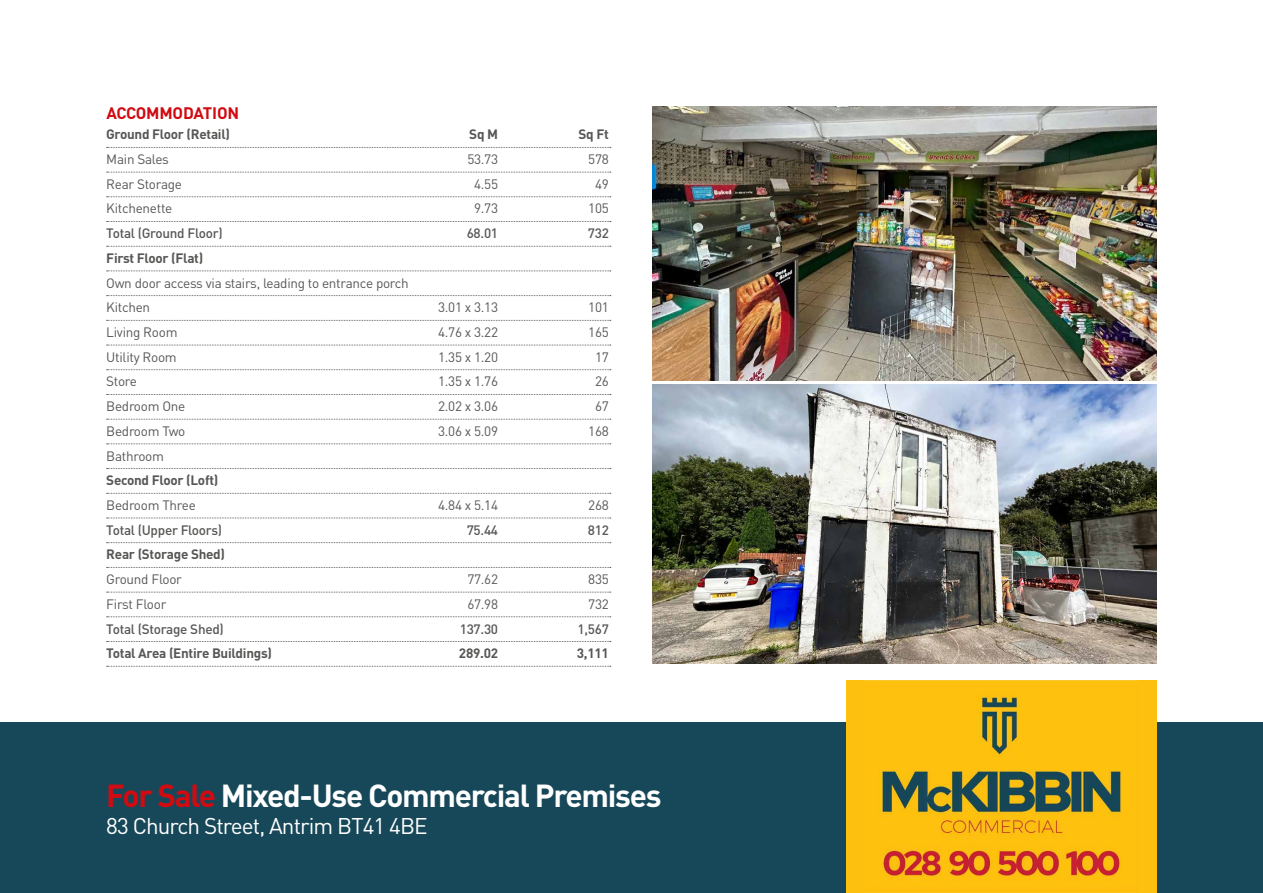
<style>
.page{position:relative;width:1263px;height:893px;background:#fff}
.page>*{position:absolute;margin:0;border:0;box-sizing:border-box;transform-origin:0 0}
.t1{font:700 31.5px "DIN Pro";letter-spacing:-.04em;color:#fff}
.t2{font:22.5px "DIN Pro";letter-spacing:-.04em;color:#fff}
.t3{font:700 16.5px "DIN Pro";letter-spacing:-.01em;color:#d20a11}
.t4{font:13.5px/24.8px "DIN Pro";letter-spacing:-.02em;color:#575756}
.t5{font:700 13.5px "DIN Pro";letter-spacing:-.02em;color:#575756}
.t6{font:500 13.5px "DIN Pro";letter-spacing:-.02em;color:#575756}
.s1{color:#d20a11}
</style>
<div class="page">
<div style="left:0;top:723px;width:1263px;height:170px;background:#174859"></div>
<svg style="left:107px;top:147px;width:504px;height:1px"></svg>
<svg style="left:107px;top:172px;width:504px;height:1px"></svg>
<svg style="left:107px;top:196px;width:504px;height:1px"></svg>
<svg style="left:107px;top:221px;width:504px;height:1px"></svg>
<svg style="left:107px;top:246px;width:504px;height:1px"></svg>
<svg style="left:107px;top:271px;width:504px;height:1px"></svg>
<svg style="left:107px;top:295px;width:504px;height:1px"></svg>
<svg style="left:107px;top:320px;width:504px;height:1px"></svg>
<svg style="left:107px;top:345px;width:504px;height:1px"></svg>
<svg style="left:107px;top:369px;width:504px;height:1px"></svg>
<svg style="left:107px;top:394px;width:504px;height:1px"></svg>
<svg style="left:107px;top:419px;width:504px;height:1px"></svg>
<svg style="left:107px;top:443px;width:504px;height:1px"></svg>
<svg style="left:107px;top:468px;width:504px;height:1px"></svg>
<svg style="left:107px;top:493px;width:504px;height:1px"></svg>
<svg style="left:107px;top:518px;width:504px;height:1px"></svg>
<svg style="left:107px;top:542px;width:504px;height:1px"></svg>
<svg style="left:107px;top:567px;width:504px;height:1px"></svg>
<svg style="left:107px;top:592px;width:504px;height:1px"></svg>
<svg style="left:107px;top:616px;width:504px;height:1px"></svg>
<svg style="left:107px;top:641px;width:504px;height:1px"></svg>
<svg style="left:107px;top:666px;width:504px;height:1px"></svg>
<div style="left:846px;top:680px;width:311px;height:213px;background:#fdc00f"></div>
<img style="left:866px;top:680px;width:271px;height:211px">
<img style="left:653px;top:106px;width:504px;height:275px">
<img style="left:653px;top:385px;width:504px;height:278px">
<p class="t3" style="left:106px;top:102px;width:134px">ACCOMMODATION</p>
<p class="t5" style="left:106px;top:125px;width:125px">Ground Floor (Retail)</p>
<p class="t5" style="left:469px;top:125px;width:30px">Sq M</p>
<p class="t5" style="left:578px;top:125px;width:32px">Sq Ft</p>
<p class="t4" style="left:106px;top:146px;width:64px">Main Sales</p>
<p class="t4" style="left:467px;top:146px;width:32px">53.73</p>
<p class="t4" style="left:588px;top:146px;width:22px">578</p>
<p class="t4" style="left:106px;top:171px;width:77px">Rear Storage</p>
<p class="t4" style="left:474px;top:171px;width:25px">4.55</p>
<p class="t4" style="left:595px;top:171px;width:15px">49</p>
<p class="t4" style="left:106px;top:196px;width:67px">Kitchenette</p>
<p class="t4" style="left:474px;top:196px;width:25px">9.73</p>
<p class="t4" style="left:588px;top:196px;width:22px">105</p>
<p class="t6" style="left:106px;top:224px;width:118px">Total (Ground Floor)</p>
<p class="t6" style="left:467px;top:224px;width:33px">68.01</p>
<p class="t6" style="left:588px;top:224px;width:23px">732</p>
<p class="t5" style="left:106px;top:249px;width:99px">First Floor (Flat)</p>
<p class="t4" style="left:106px;top:270px;width:304px">Own door access via stairs, leading to entrance porch<br>Kitchen</p>
<p class="t4" style="left:438px;top:294px;width:62px">3.01 x 3.13</p>
<p class="t4" style="left:588px;top:294px;width:22px">101</p>
<p class="t4" style="left:106px;top:319px;width:73px">Living Room</p>
<p class="t4" style="left:438px;top:319px;width:62px">4.76 x 3.22</p>
<p class="t4" style="left:588px;top:319px;width:22px">165</p>
<p class="t4" style="left:106px;top:344px;width:72px">Utility Room</p>
<p class="t4" style="left:438px;top:344px;width:62px">1.35 x 1.20</p>
<p class="t4" style="left:595px;top:344px;width:15px">17</p>
<p class="t4" style="left:106px;top:369px;width:32px">Store</p>
<p class="t4" style="left:438px;top:369px;width:62px">1.35 x 1.76</p>
<p class="t4" style="left:595px;top:369px;width:15px">26</p>
<p class="t4" style="left:106px;top:393px;width:81px">Bedroom One</p>
<p class="t4" style="left:438px;top:393px;width:62px">2.02 x 3.06</p>
<p class="t4" style="left:595px;top:393px;width:15px">67</p>
<p class="t4" style="left:106px;top:418px;width:81px">Bedroom Two</p>
<p class="t4" style="left:438px;top:418px;width:62px">3.06 x 5.09</p>
<p class="t4" style="left:588px;top:418px;width:22px">168</p>
<p class="t4" style="left:106px;top:443px;width:59px">Bathroom</p>
<p class="t5" style="left:106px;top:471px;width:114px">Second Floor (Loft)</p>
<p class="t4" style="left:106px;top:492px;width:91px">Bedroom Three</p>
<p class="t4" style="left:438px;top:492px;width:62px">4.84 x 5.14</p>
<p class="t4" style="left:588px;top:492px;width:22px">268</p>
<p class="t6" style="left:106px;top:521px;width:117px">Total (Upper Floors)</p>
<p class="t6" style="left:467px;top:521px;width:33px">75.44</p>
<p class="t6" style="left:588px;top:521px;width:23px">812</p>
<p class="t5" style="left:106px;top:545px;width:120px">Rear (Storage Shed)</p>
<p class="t4" style="left:106px;top:566px;width:77px">Ground Floor</p>
<p class="t4" style="left:467px;top:566px;width:32px">77.62</p>
<p class="t4" style="left:588px;top:566px;width:22px">835</p>
<p class="t4" style="left:106px;top:591px;width:62px">First Floor</p>
<p class="t4" style="left:467px;top:591px;width:32px">67.98</p>
<p class="t4" style="left:588px;top:591px;width:22px">732</p>
<p class="t6" style="left:106px;top:619px;width:119px">Total (Storage Shed)</p>
<p class="t6" style="left:460px;top:619px;width:40px">137.30</p>
<p class="t6" style="left:577px;top:619px;width:33px">1,567</p>
<p class="t5" style="left:106px;top:644px;width:167px">Total Area (Entire Buildings)</p>
<p class="t5" style="left:459px;top:644px;width:41px">289.02</p>
<p class="t5" style="left:577px;top:644px;width:34px">3,111</p>
<h1 class="t1" style="left:106px;top:774px;width:557px"><span class="s1">For Sale</span> Mixed-Use Commercial Premises</h1>
<h2 class="t2" style="left:106px;top:810px;width:323px">83 Church Street, Antrim BT41 4BE</h2>
</div>
